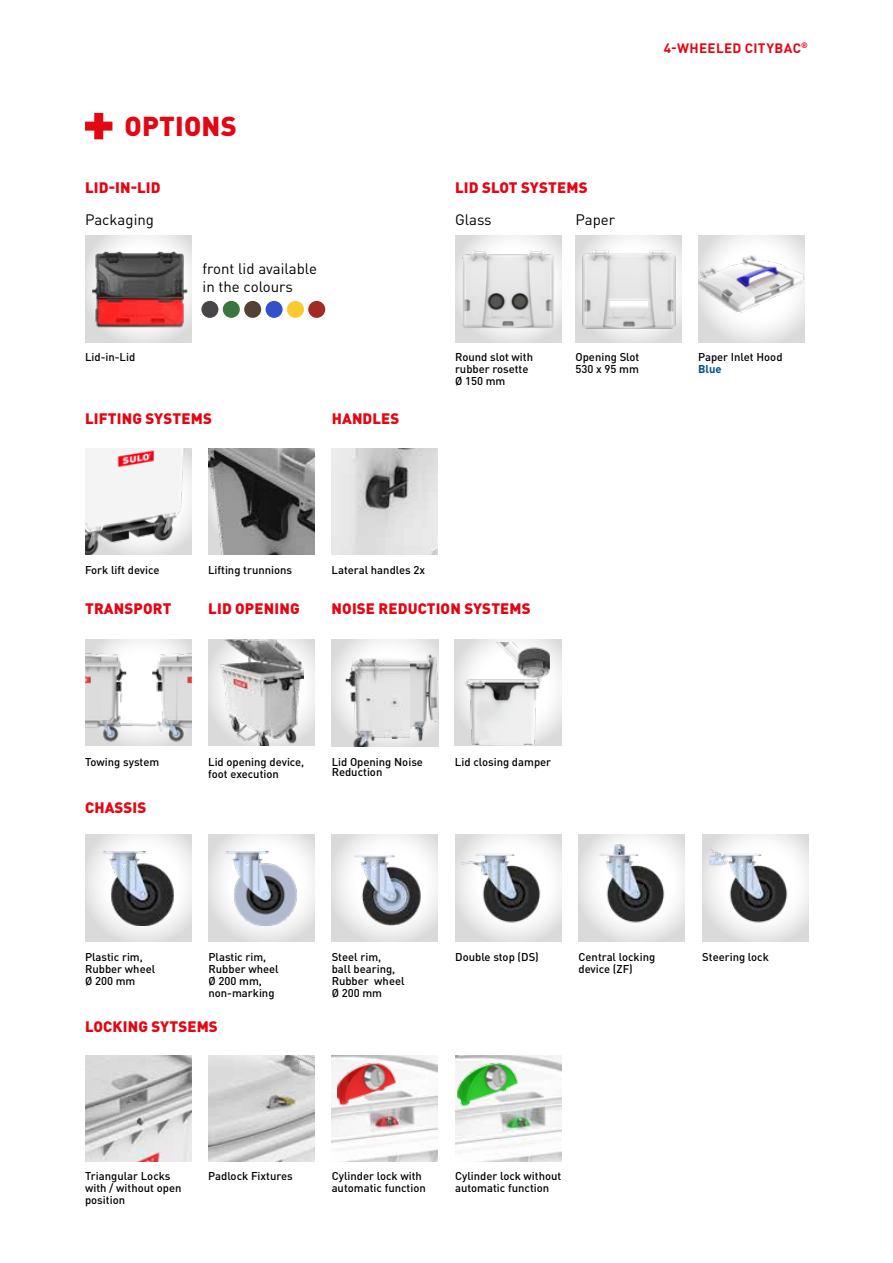
<style>
.page{position:relative;width:893px;height:1263px;background:#fff}
.page>*{position:absolute;margin:0;border:0;box-sizing:border-box;transform-origin:0 0}
.t1{font:900 27px "DIN Pro";letter-spacing:.01em;color:#e30613}
.t2{font:900 15px "DIN Pro";letter-spacing:.01em;color:#e30613}
.t3{font:15px/18px "DIN Pro";color:#000}
.t4{font:700 13.5px "DIN Pro";letter-spacing:.025em;color:#e30613}
.t5{font:500 11.25px/12px "DIN Pro";color:#000}
.t6{font:700 11.25px "DIN Pro";color:#005286}
</style>
<div class="page">
<div style="left:308px;top:301px;width:17px;height:17px;background:#a32b24;border-radius:50%"></div>
<div style="left:85px;top:122px;width:27px;height:9px;background:#e30613"></div>
<div style="left:94px;top:113px;width:9px;height:26px;background:#e30613"></div>
<svg style="left:455px;top:236px;width:106px;height:106px"></svg>
<img style="left:459px;top:240px;width:98px;height:98px">
<img style="left:85px;top:236px;width:106px;height:106px">
<img style="left:208px;top:1055px;width:107px;height:107px">
<img style="left:85px;top:1055px;width:106px;height:107px">
<div style="left:201px;top:301px;width:17px;height:17px;background:#474747;border-radius:50%"></div>
<div style="left:223px;top:301px;width:17px;height:17px;background:#3a763f;border-radius:50%"></div>
<div style="left:244px;top:301px;width:17px;height:17px;background:#544136;border-radius:50%"></div>
<div style="left:266px;top:301px;width:17px;height:17px;background:#3250ca;border-radius:50%"></div>
<div style="left:287px;top:301px;width:17px;height:17px;background:#faca30;border-radius:50%"></div>
<svg style="left:208px;top:639px;width:107px;height:106px"></svg>
<img style="left:219px;top:639px;width:84px;height:106px">
<svg style="left:332px;top:639px;width:106px;height:107px"></svg>
<img style="left:356px;top:653px;width:82px;height:88px">
<img style="left:332px;top:658px;width:77px;height:88px">
<img style="left:698px;top:236px;width:106px;height:106px">
<svg style="left:575px;top:236px;width:107px;height:106px"></svg>
<img style="left:578px;top:239px;width:101px;height:101px">
<svg style="left:455px;top:835px;width:106px;height:106px"></svg>
<img style="left:460px;top:839px;width:97px;height:97px">
<svg style="left:578px;top:835px;width:107px;height:106px"></svg>
<img style="left:583px;top:839px;width:97px;height:97px">
<svg style="left:702px;top:835px;width:106px;height:106px"></svg>
<img style="left:707px;top:839px;width:97px;height:97px">
<svg style="left:85px;top:835px;width:106px;height:106px"></svg>
<img style="left:101px;top:851px;width:74px;height:74px">
<svg style="left:208px;top:835px;width:107px;height:106px"></svg>
<img style="left:225px;top:851px;width:73px;height:74px">
<svg style="left:332px;top:835px;width:106px;height:106px"></svg>
<img style="left:348px;top:851px;width:74px;height:74px">
<svg style="left:85px;top:639px;width:107px;height:10px"></svg>
<img style="left:85px;top:649px;width:107px;height:96px">
<img style="left:208px;top:449px;width:106px;height:106px">
<img style="left:85px;top:449px;width:106px;height:106px">
<img style="left:332px;top:449px;width:106px;height:106px">
<svg style="left:455px;top:639px;width:106px;height:106px"></svg>
<img style="left:461px;top:642px;width:91px;height:103px">
<img style="left:514px;top:643px;width:36px;height:38px">
<img style="left:332px;top:1055px;width:106px;height:107px">
<img style="left:337px;top:1060px;width:61px;height:48px">
<img style="left:455px;top:1055px;width:106px;height:107px">
<img style="left:457px;top:1060px;width:64px;height:49px">
<p class="t4" style="left:664px;top:39px;width:146px">4-WHEELED CITYBAC<sup>®</sup></p>
<h1 class="t1" style="left:125px;top:108px;width:114px">OPTIONS</h1>
<h2 class="t2" style="left:85px;top:178px;width:77px">LID-IN-LID</h2>
<h2 class="t2" style="left:455px;top:178px;width:134px">LID SLOT SYSTEMS</h2>
<h2 class="t3" style="left:85px;top:210px;width:70px">Packaging</h2>
<p class="t5" style="left:85px;top:351px;width:52px">Lid-in-Lid</p>
<h2 class="t3" style="left:203px;top:259px;width:116px">front lid available in the colours</h2>
<h2 class="t2" style="left:85px;top:408px;width:128px">LIFTING SYSTEMS</h2>
<h2 class="t2" style="left:332px;top:408px;width:69px">HANDLES</h2>
<h2 class="t3" style="left:455px;top:210px;width:38px">Glass</h2>
<h2 class="t3" style="left:575px;top:210px;width:41px">Paper</h2>
<p class="t5" style="left:455px;top:351px;width:80px">Round slot with rubber rosette<br>Ø 150 mm</p>
<p class="t5" style="left:575px;top:351px;width:65px">Opening Slot<br>530 x 95 mm</p>
<p class="t5" style="left:698px;top:351px;width:86px">Paper Inlet Hood</p>
<p class="t6" style="left:698px;top:362px;width:25px">Blue</p>
<p class="t5" style="left:85px;top:564px;width:76px">Fork lift device</p>
<p class="t5" style="left:208px;top:564px;width:86px">Lifting trunnions</p>
<p class="t5" style="left:332px;top:564px;width:95px">Lateral handles 2x</p>
<h2 class="t2" style="left:85px;top:599px;width:88px">TRANSPORT</h2>
<h2 class="t2" style="left:208px;top:599px;width:93px">LID OPENING</h2>
<h2 class="t2" style="left:332px;top:599px;width:201px">NOISE REDUCTION SYSTEMS</h2>
<p class="t5" style="left:85px;top:755px;width:76px">Towing system</p>
<p class="t5" style="left:208px;top:755px;width:98px">Lid opening device, foot execution</p>
<p class="t5" style="left:332px;top:756px;width:93px;line-height:10.5px">Lid Opening Noise<br>Reduction</p>
<p class="t5" style="left:455px;top:755px;width:98px">Lid closing damper</p>
<h2 class="t2" style="left:85px;top:797px;width:63px">CHASSIS</h2>
<p class="t5" style="left:455px;top:950px;width:85px">Double stop (DS)</p>
<p class="t5" style="left:578px;top:950px;width:78px">Central locking device (ZF)</p>
<p class="t5" style="left:85px;top:950px;width:59px">Plastic rim,</p>
<p class="t5" style="left:702px;top:950px;width:68px">Steering lock</p>
<p class="t5" style="left:85px;top:962px;width:72px">Rubber wheel<br>Ø 200 mm</p>
<p class="t5" style="left:208px;top:950px;width:72px">Plastic rim,<br>Rubber wheel<br>Ø 200 mm, non-marking</p>
<p class="t5" style="left:332px;top:950px;width:74px">Steel rim,<br>ball bearing,<br>Rubber wheel<br>Ø 200 mm</p>
<h2 class="t2" style="left:85px;top:1016px;width:134px">LOCKING SYTSEMS</h2>
<p class="t5" style="left:85px;top:1169px;width:87px">Triangular Locks</p>
<p class="t5" style="left:208px;top:1169px;width:86px">Padlock Fixtures</p>
<p class="t5" style="left:85px;top:1181px;width:98px">with / without open position</p>
<p class="t5" style="left:332px;top:1169px;width:96px">Cylinder lock with automatic function</p>
<p class="t5" style="left:455px;top:1169px;width:108px">Cylinder lock without automatic function</p>
</div>
